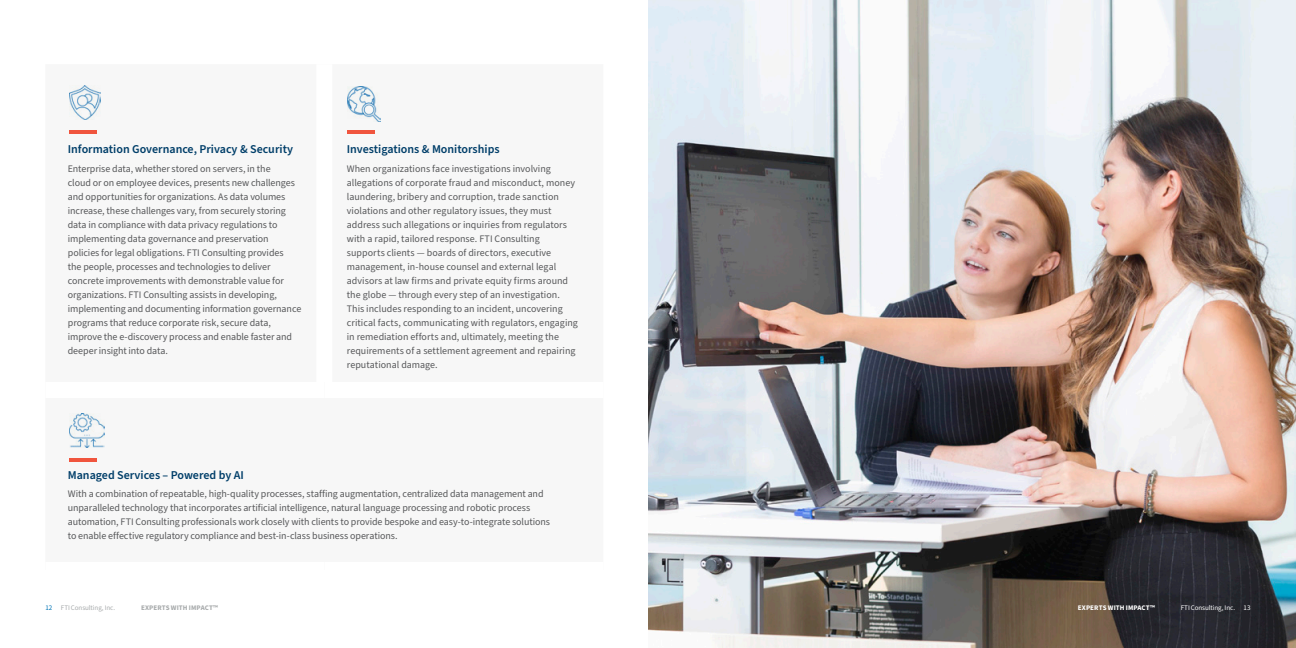
<style>
.page{position:relative;width:1296px;height:648px;background:#fff}
.page>*{position:absolute;margin:0;border:0;box-sizing:border-box;transform-origin:0 0}
.CB_ICON_TITLE{font:600 12px "Source Sans Pro";color:#003e69}
.Body_copy{font:10px/14px "Source Sans Pro";letter-spacing:-.005em;color:#57585a}
.t1{font:7px "Source Sans Pro";letter-spacing:-.01em;color:#a8abac}
.t2{font:700 7px "Source Sans Pro";letter-spacing:.01em;color:#a8abac}
.CB_Footer_title{font:700 7px "Source Sans Pro";letter-spacing:.01em;color:#fff}
.CB_Boilerplate{font:7px "Source Sans Pro";letter-spacing:-.01em;color:#fff}
.CB_Folio{font:7px "Source Sans Pro";color:#fff}
.s1{color:#0075b6}
</style>
<div class="page">
<img style="left:648px;top:0;width:648px;height:648px">
<hr style="left:69px;top:130px;width:27px;height:4px;background:#f0553e">
<hr style="left:347px;top:130px;width:28px;height:4px;background:#f0553e">
<hr style="left:69px;top:458px;width:27px;height:3px;background:#f0553e">
<img style="left:69px;top:413px;width:35px;height:35px">
<img style="left:347px;top:87px;width:34px;height:35px">
<div style="left:365px;top:106px;width:8px;height:7px;background:#f7f7f7;border-radius:50%"></div>
<img style="left:69px;top:85px;width:32px;height:35px">
<p class="CB_ICON_TITLE" style="left:68px;top:141px;width:227px">Information Governance, Privacy &amp; Security</p>
<p class="Body_copy" style="left:68px;top:162px;width:235px">Enterprise data, whether stored on servers, in the<br>cloud or on employee devices, presents new challenges and opportunities for organizations. As data volumes increase, these challenges vary, from securely storing data in compliance with data privacy regulations to implementing data governance and preservation policies for legal obligations. FTI Consulting provides<br>the people, processes and technologies to deliver concrete improvements with demonstrable value for organizations. FTI Consulting assists in developing, implementing and documenting information governance programs that reduce corporate risk, secure data, improve the e-discovery process and enable faster and deeper insight into data.</p>
<p class="CB_ICON_TITLE" style="left:347px;top:141px;width:154px">Investigations &amp; Monitorships</p>
<p class="Body_copy" style="left:347px;top:162px;width:233px">When organizations face investigations involving allegations of corporate fraud and misconduct, money laundering, bribery and corruption, trade sanction violations and other regulatory issues, they must address such allegations or inquiries from regulators with a rapid, tailored response. FTI Consulting supports clients — boards of directors, executive management, in-house counsel and external legal advisors at law firms and private equity firms around the globe — through every step of an investigation.<br>This includes responding to an incident, uncovering critical facts, communicating with regulators, engaging in remediation efforts and, ultimately, meeting the requirements of a settlement agreement and repairing reputational damage.</p>
<p class="CB_ICON_TITLE" style="left:68px;top:467px;width:178px">Managed Services – Powered by AI</p>
<p class="Body_copy" style="left:68px;top:487px;width:484px">With a combination of repeatable, high-quality processes, staffing augmentation, centralized data management and unparalleled technology that incorporates artificial intelligence, natural language processing and robotic process automation, FTI Consulting professionals work closely with clients to provide bespoke and easy-to-integrate solutions to enable effective regulatory compliance and best-in-class business operations.</p>
<p class="t1" style="left:45px;top:603px;width:71px"><span class="s1">12</span> FTI Consulting, Inc.</p>
<p class="t2" style="left:141px;top:603px;width:78px">EXPERTS WITH IMPACT™</p>
<p class="CB_Footer_title" style="left:1078px;top:603px;width:78px">EXPERTS WITH IMPACT™</p>
<p class="CB_Boilerplate" style="left:1181px;top:603px;width:56px">FTI Consulting, Inc.</p>
<p class="CB_Folio" style="left:1244px;top:603px;width:8px">13</p>
</div>
